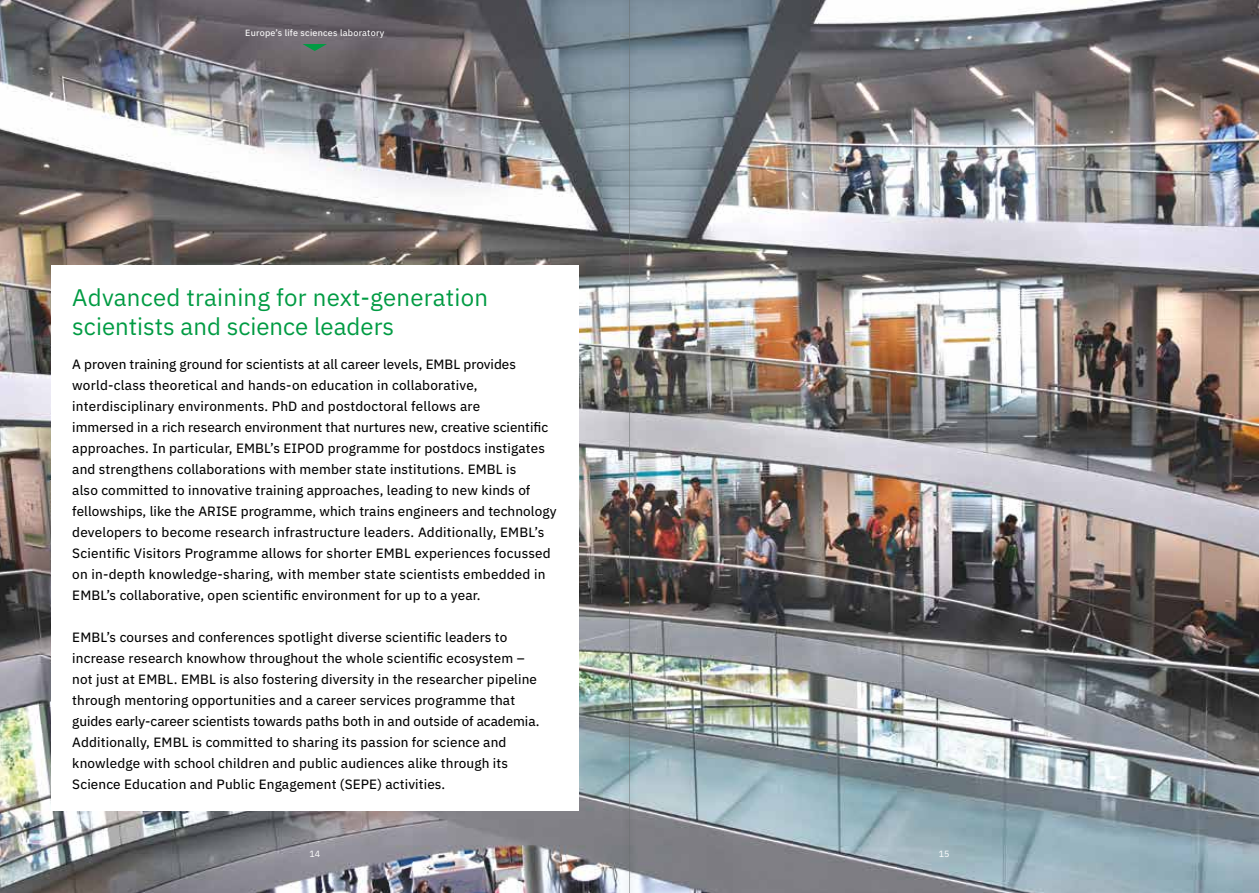
<style>
.page{position:relative;width:1259px;height:893px;background:#fff}
.page>*{position:absolute;margin:0;border:0;box-sizing:border-box;transform-origin:0 0}
.t1{font:24px/28.5px "IBM Plex Sans";letter-spacing:.005em;color:#009b43}
.t2{font:13.5px/21px "IBM Plex Sans Text";letter-spacing:.01em;color:#000}
.t3{font:9px "IBM Plex Sans Text";letter-spacing:.025em;color:#fff}
.t4{font:9px "IBM Plex Sans";color:#fff}
</style>
<div class="page">
<img style="left:0;top:0;width:1259px;height:893px">
<div style="left:51px;top:265px;width:527px;height:546px;background:#fff"></div>
<svg style="left:302px;top:44px;width:25px;height:7px"></svg>
<div style="left:621px;top:0;width:17px;height:893px;background:#000;opacity:.75"></div>
<hr style="left:629px;top:0;width:1px;height:893px;background:#656a69">
<p class="t3" style="left:245px;top:25px;width:140px">Europe’s life sciences laboratory</p>
<h1 class="t1" style="left:72px;top:281px;width:417px">Advanced training for next-generation scientists and science leaders</h1>
<p class="t2" style="left:72px;top:353px;width:486px">A proven training ground for scientists at all career levels, EMBL provides world-class theoretical and hands-on education in collaborative, interdisciplinary environments. PhD and postdoctoral fellows are<br>immersed in a rich research environment that nurtures new, creative scientific approaches. In particular, EMBL’s EIPOD programme for postdocs instigates and strengthens collaborations with member state institutions. EMBL is<br>also committed to innovative training approaches, leading to new kinds of fellowships, like the ARISE programme, which trains engineers and technology developers to become research infrastructure leaders. Additionally, EMBL’s Scientific Visitors Programme allows for shorter EMBL experiences focussed on in-depth knowledge-sharing, with member state scientists embedded in EMBL’s collaborative, open scientific environment for up to a year.</p>
<p class="t2" style="left:72px;top:626px;width:469px">EMBL’s courses and conferences spotlight diverse scientific leaders to increase research knowhow throughout the whole scientific ecosystem – not just at EMBL. EMBL is also fostering diversity in the researcher pipeline through mentoring opportunities and a career services programme that guides early-career scientists towards paths both in and outside of academia.<br>Additionally, EMBL is committed to sharing its passion for science and knowledge with school children and public audiences alike through its Science Education and Public Engagement (SEPE) activities.</p>
<p class="t4" style="left:309px;top:847px;width:12px">14</p>
<p class="t4" style="left:939px;top:847px;width:12px">15</p>
</div>
